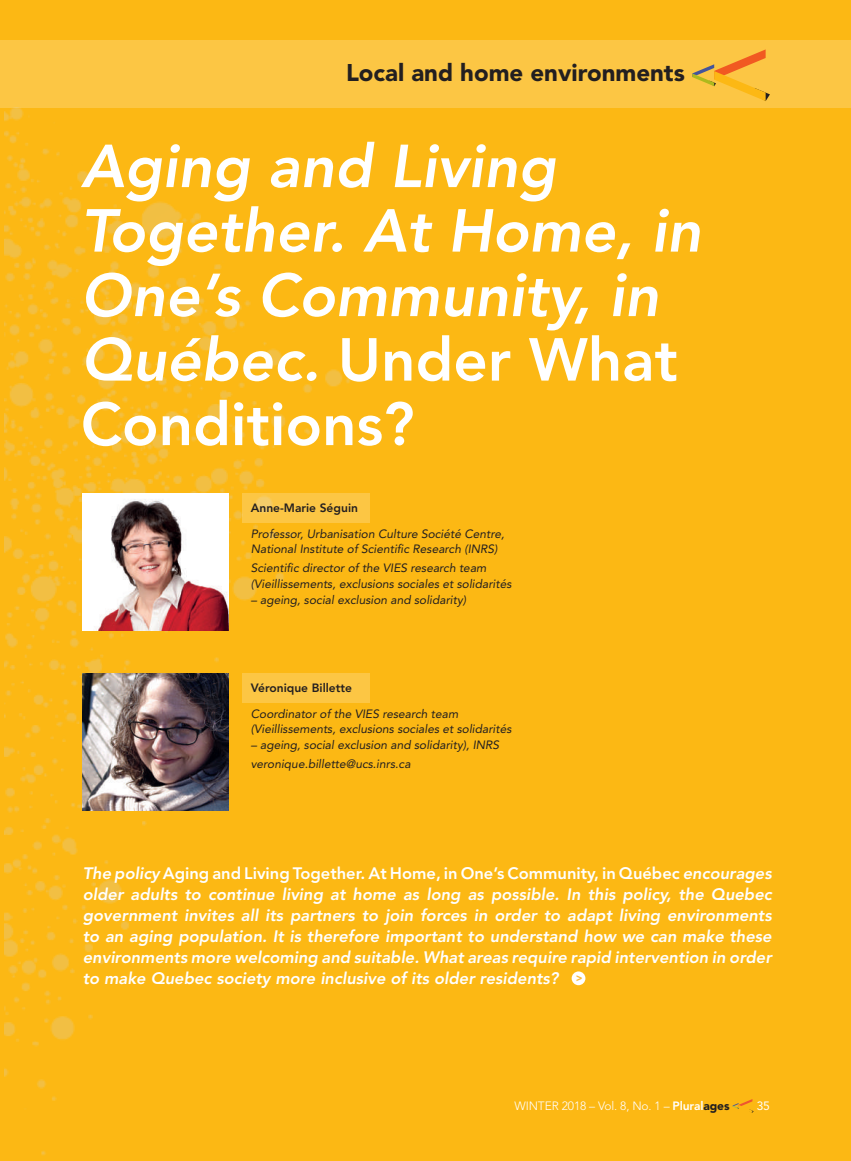
<style>
.page{position:relative;width:851px;height:1161px;background:#fff}
.page>*{position:absolute;margin:0;border:0;box-sizing:border-box;transform-origin:0 0}
.t1{font:italic 800 60px/64.5px "Avenir LT Std";color:#fff}
.t2{font:900 24px "Avenir LT Std";color:#231f20}
.t3{font:italic 800 16.5px/21px "Avenir LT Std";color:#fff;text-align:justify}
.t4{font:italic 12px/15.8px "Avenir LT Std";color:#231f20}
.t5{font:800 12px "Avenir LT Std";color:#231f20}
.t6{font:300 12px "Avenir LT Std";letter-spacing:-.01em;color:#fff}
.t7{font:12px "Avenir LT Std";color:#fff}
.t8{font:700 10.65px "Arial";color:#fab832}
.s1{font-style:normal}
.s2{font-weight:800}
.s3{font-weight:900;color:#231f20}
</style>
<div class="page">
<div style="left:0;top:0;width:850px;height:1161px;background:#fcb814"></div>
<div style="left:0;top:40px;width:850px;height:68px;background:#fcc644"></div>
<svg style="left:692px;top:49px;width:78px;height:52px"></svg>
<hr style="left:0;top:40px;width:1px;height:68px;background:#fcb814">
<svg style="left:732px;top:1099px;width:21px;height:14px"></svg>
<img style="left:4px;top:107px;width:346px;height:1048px">
<div style="left:242px;top:493px;width:127px;height:30px;background:#fcc644"></div>
<img style="left:83px;top:493px;width:145px;height:138px">
<div style="left:242px;top:673px;width:127px;height:30px;background:#fcc644"></div>
<img style="left:83px;top:673px;width:145px;height:138px">
<div style="left:571px;top:971px;width:14px;height:14px;background:#fff;border-radius:50%"></div>
<h2 class="t2" style="left:346px;top:58px;width:340px">Local and home environments</h2>
<h1 class="t1" style="left:81px;top:135px;width:621px">Aging and Living<br>Together. At Home, in<br>One’s Community, in<br>Québec. <span class="s1">Under What<br>Conditions?</span></h1>
<p class="t5" style="left:251px;top:501px;width:109px">Anne-Marie Séguin</p>
<p class="t4" style="left:251px;top:526px;width:255px">Professor, Urbanisation Culture Société Centre,<br>National Institute of Scientific Research (INRS)</p>
<p class="t4" style="left:251px;top:561px;width:262px">Scientific director of the VIES research team (Vieillissements, exclusions sociales et solidarités</p>
<p class="t4" style="left:251px;top:592px;width:217px">– ageing, social exclusion and solidarity)</p>
<p class="t5" style="left:251px;top:681px;width:103px">Véronique Billette</p>
<p class="t4" style="left:251px;top:706px;width:262px">Coordinator of the VIES research team (Vieillissements, exclusions sociales et solidarités</p>
<p class="t4" style="left:251px;top:736px;width:250px;line-height:19px">– ageing, social exclusion and solidarity), INRS veronique.billette@ucs.inrs.ca</p>
<p class="t3" style="left:83px;top:863px;width:690px">The policy <span class="s1">Aging and Living Together. At Home, in One’s Community, in Québec</span> encourages older adults to continue living at home as long as possible. In this policy, the Quebec government invites all its partners to join forces in order to adapt living environments to an aging population. It is therefore important to understand how we can make these environments more welcoming and suitable. What areas require rapid intervention in order to make Quebec society more inclusive of its older residents?</p>
<p class="t8" style="left:576px;top:971px;width:8px">&gt;</p>
<p class="t6" style="left:514px;top:1099px;width:216px">WINTER 2018 – Vol. 8, No. 1 – <span class="s2">Plural</span><span class="s3">ages</span></p>
<p class="t7" style="left:756px;top:1099px;width:15px">35</p>
</div>
